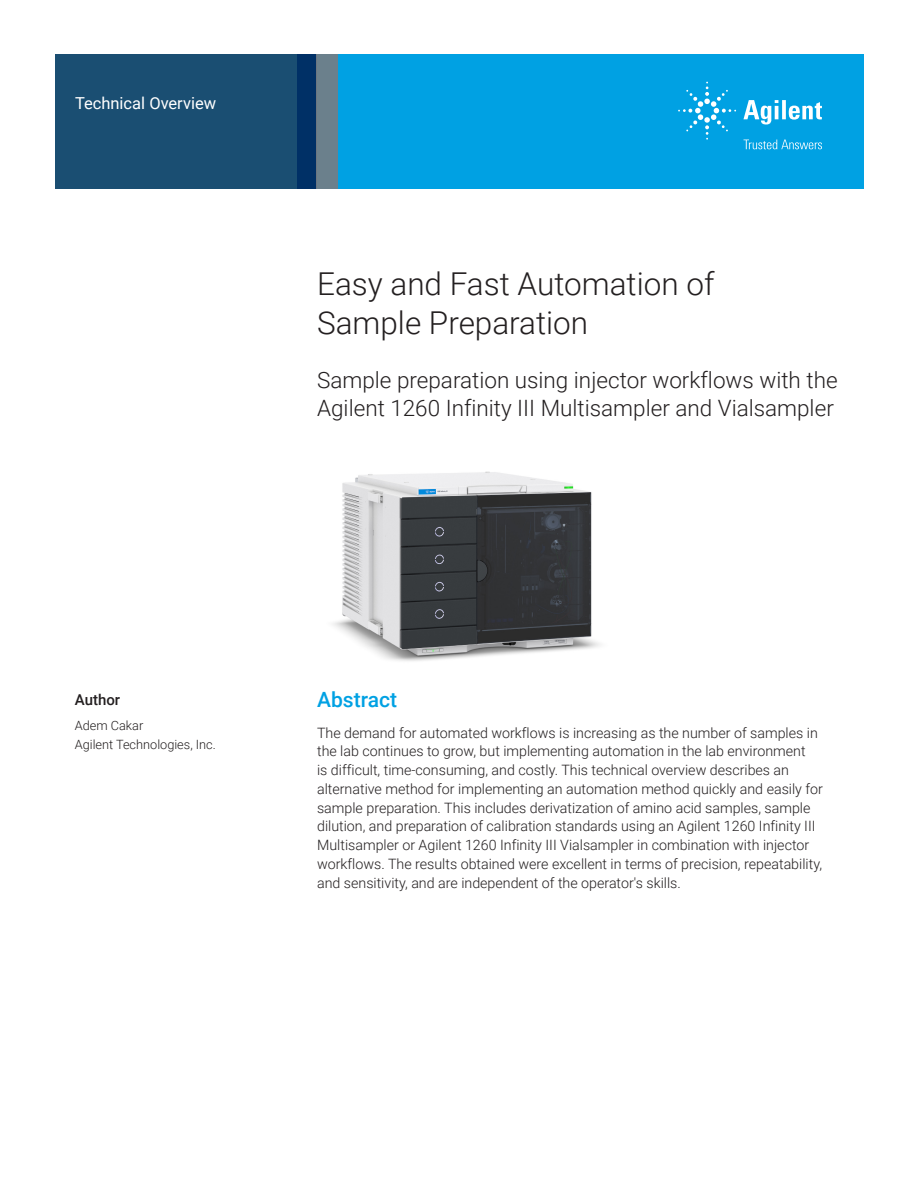
<style>
.page{position:relative;width:918px;height:1188px;background:#fff}
.page>*{position:absolute;margin:0;border:0;box-sizing:border-box;transform-origin:0 0}
.t1{font:300 31.5px/39px "Roboto";color:#231f20}
.t2{font:300 22.5px/28.5px "Roboto";color:#231f20}
.t3{font:500 21px "Roboto";color:#00a1e3}
.t4{font:16.5px "Roboto";color:#fff}
.t5{font:500 15px "Roboto";color:#231f20}
.t6{font:300 14.25px/18.8px "Roboto";color:#231f20}
.t7{font:300 12.75px/18.8px "Roboto";color:#231f20}
</style>
<div class="page">
<div style="left:297px;top:54px;width:567px;height:135px;background:#00a1e3"></div>
<svg style="left:55px;top:54px;width:261px;height:135px;background:#184b71"></svg>
<div style="left:316px;top:54px;width:22px;height:135px;background:#6b808c"></div>
<img style="left:333px;top:471px;width:267px;height:190px">
<svg style="left:743px;top:100px;width:79px;height:25px"></svg>
<svg style="left:678px;top:82px;width:58px;height:58px"></svg>
<svg style="left:744px;top:140px;width:78px;height:9px"></svg>
<p class="t4" style="left:75px;top:91px;width:143px">Technical Overview</p>
<h1 class="t1" style="left:317px;top:263px;width:399px">Easy and Fast Automation of<br>Sample Preparation</h1>
<h2 class="t2" style="left:317px;top:365px;width:522px">Sample preparation using injector workflows with the<br>Agilent 1260 Infinity III Multisampler and Vialsampler</h2>
<p class="t5" style="left:75px;top:690px;width:47px">Author</p>
<p class="t7" style="left:75px;top:716px;width:143px">Adem Cakar<br>Agilent Technologies, Inc.</p>
<h3 class="t3" style="left:317px;top:685px;width:82px">Abstract</h3>
<p class="t6" style="left:317px;top:723px;width:507px">The demand for automated workflows is increasing as the number of samples in the lab continues to grow, but implementing automation in the lab environment<br>is difficult, time-consuming, and costly. This technical overview describes an alternative method for implementing an automation method quickly and easily for sample preparation. This includes derivatization of amino acid samples, sample dilution, and preparation of calibration standards using an Agilent 1260 Infinity III Multisampler or Agilent 1260 Infinity III Vialsampler in combination with injector workflows. The results obtained were excellent in terms of precision, repeatability, and sensitivity, and are independent of the operator's skills.</p>
</div>
